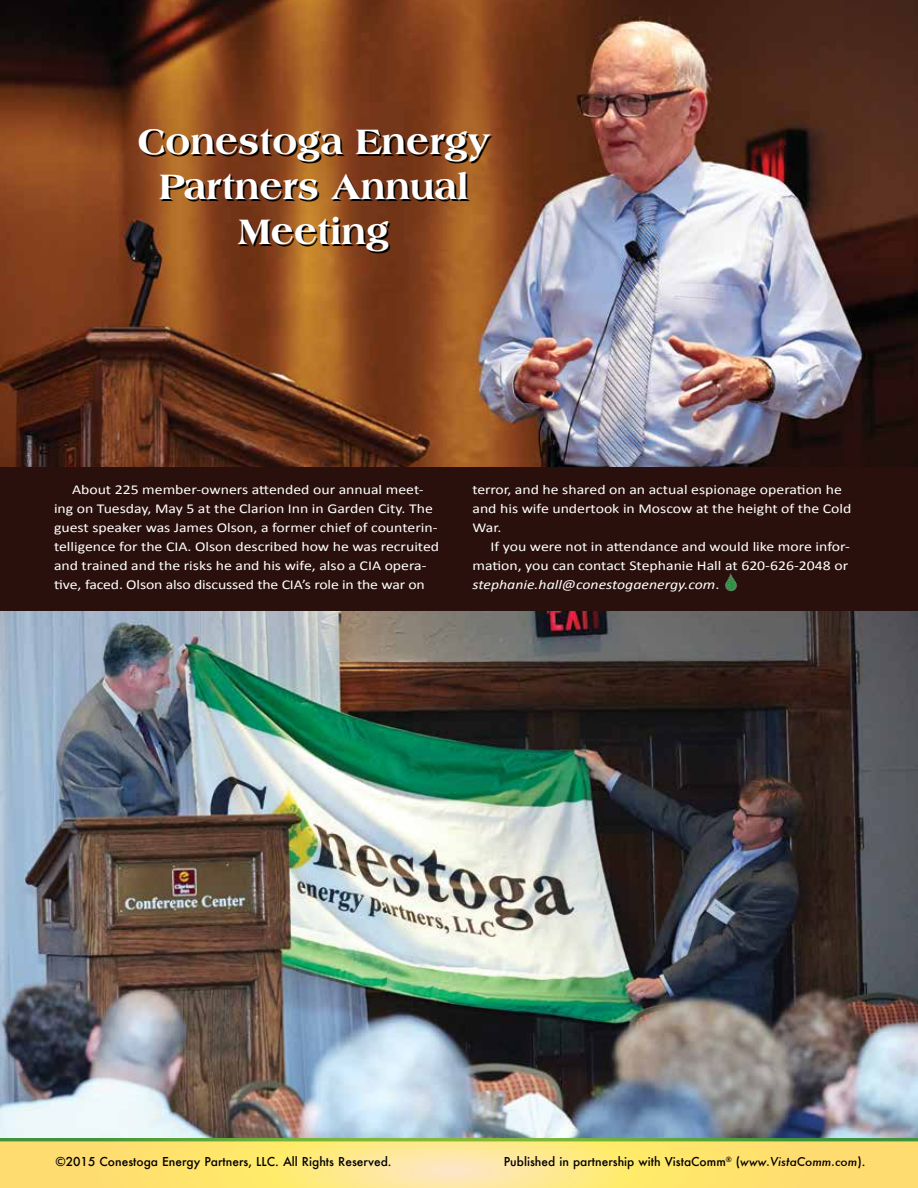
<style>
.page{position:relative;width:918px;height:1188px;background:#fff}
.page>*{position:absolute;margin:0;border:0;box-sizing:border-box;transform-origin:0 0}
.t1{font:800 37.5px/45px "Americana BT";color:#fff;text-align:center}
.t2{font:13.5px/18.9px "Calibri";color:#fff;scale:1.16 1}
.t3{font:500 12px "Futura";color:#000}
.s1{font-style:italic}
</style>
<div class="page">
<div style="left:0;top:451px;width:918px;height:170px;background:#2a100c"></div>
<img style="left:0;top:0;width:918px;height:467px">
<svg style="left:0;top:1138px;width:918px;height:4px;background:#77af41"></svg>
<svg style="left:0;top:1142px;width:918px;height:46px;background:#fee47b"></svg>
<img style="left:725px;top:574px;width:12px;height:18px">
<img style="left:0;top:611px;width:918px;height:527px">
<h1 class="t1" style="left:138px;top:118px;width:354px">Conestoga Energy<br>Partners Annual<br>Meeting</h1>
<p class="t2" style="left:54px;top:480px;width:334px;text-indent:18px">About 225 member-owners attended our annual meet&shy;ing on Tuesday, May 5 at the Clarion Inn in Garden City. The guest speaker was James Olson, a former chief of counterin&shy;telligence for the CIA. Olson described how he was recruited and trained and the risks he and his wife, also a CIA opera&shy;tive, faced. Olson also discussed the CIA’s role in the war on</p>
<p class="t2" style="left:472px;top:480px;width:328px">terror, and he shared on an actual espionage operation he and his wife undertook in Moscow at the height of the Cold<br>War.</p>
<p class="t2" style="left:472px;top:537px;width:327px;text-indent:18px">If you were not in attendance and would like more infor&shy;mation, you can contact Stephanie Hall at 620-626-2048 or <span class="s1">stephanie.hall@conestogaenergy.com</span>.</p>
<p class="t3" style="left:56px;top:1153px;width:338px">©2015 Conestoga Energy Partners, LLC. All Rights Reserved.</p>
<p class="t3" style="left:504px;top:1153px;width:363px">Published in partnership with VistaComm<sup>®</sup> (<span class="s1">www.VistaComm.com</span>).</p>
</div>
